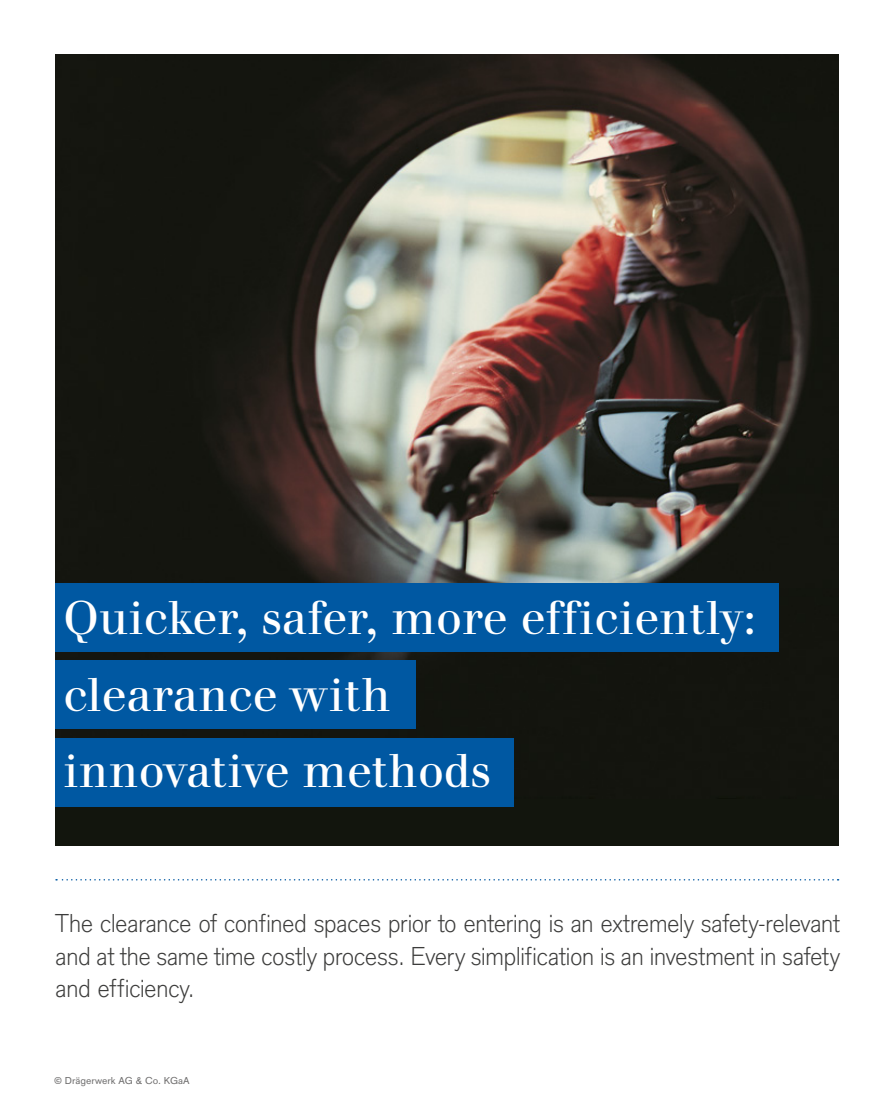
<style>
.page{position:relative;width:893px;height:1106px;background:#fff}
.page>*{position:absolute;margin:0;border:0;box-sizing:border-box;transform-origin:0 0}
.t1{font:49.5px/76.5px "Draeger Walbaum";letter-spacing:.01em;color:#fff}
.t2{font:300 27px/32.4px "Draeger Sans";letter-spacing:-.03em;color:#3c3c3b;text-align:justify}
.t3{font:10.5px "Draeger Sans";color:#706f6f}
</style>
<div class="page">
<div style="left:55px;top:54px;width:783px;height:791px;background:#12150d"></div>
<img style="left:55px;top:54px;width:756px;height:675px">
<svg style="left:56px;top:879px;width:782px;height:1px"></svg>
<div style="left:55px;top:660px;width:360px;height:68px;background:#0058a2"></div>
<div style="left:55px;top:738px;width:459px;height:68px;background:#0058a2"></div>
<div style="left:55px;top:583px;width:724px;height:68px;background:#0058a2"></div>
<h1 class="t1" style="left:64px;top:580px;width:694px">Quicker, safer, more efficiently: clearance with<br>innovative methods</h1>
<p class="t2" style="left:55px;top:905px;width:786px">The clearance of confined spaces prior to entering is an extremely safety-relevant and at the same time costly process. Every simplification is an investment in safety and efficiency.</p>
<p class="t3" style="left:54px;top:1073px;width:137px">© Drägerwerk AG &amp; Co. KGaA</p>
</div>
